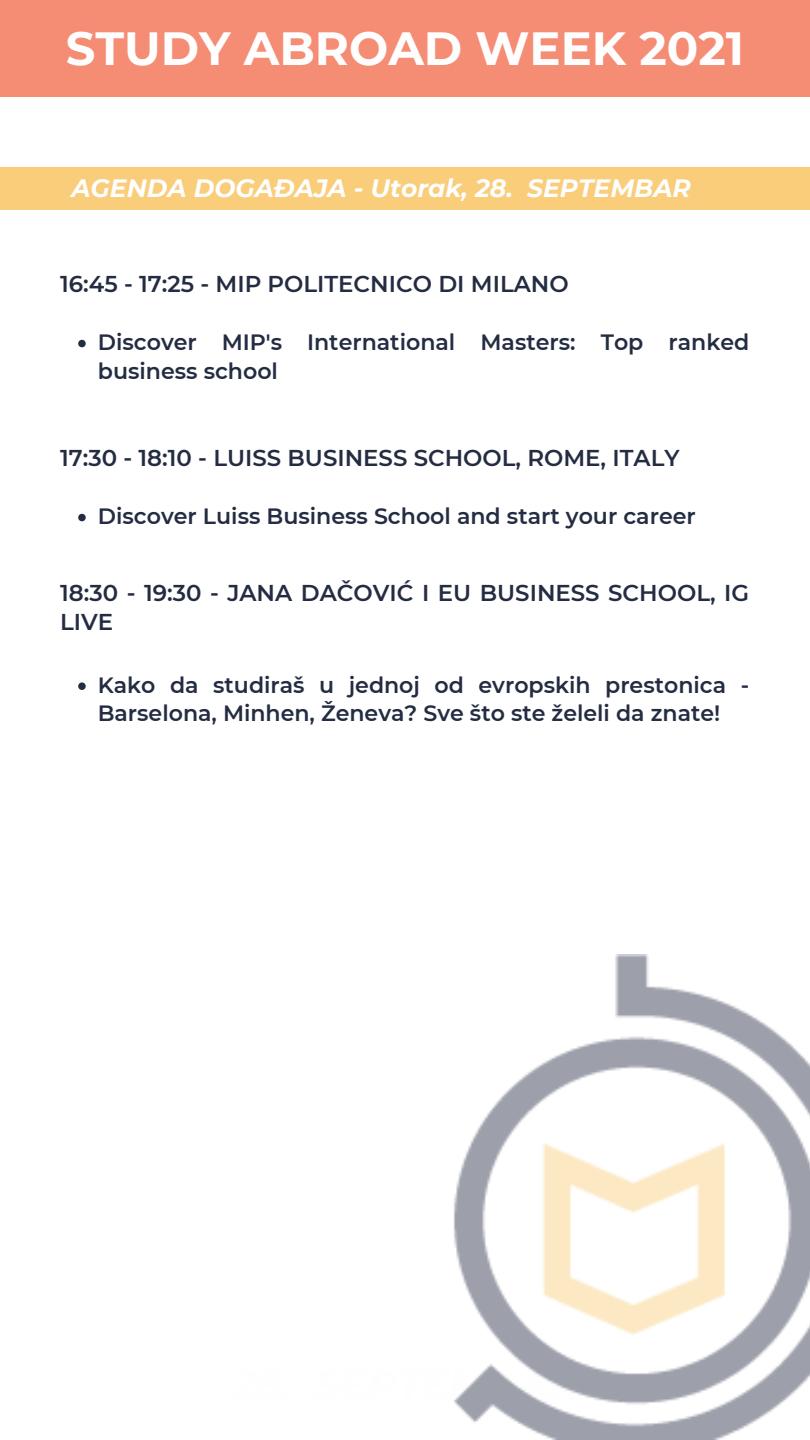
<style>
.page{position:relative;width:810px;height:1440px;background:#fff}
.page>*{position:absolute;margin:0;border:0;box-sizing:border-box;transform-origin:0 0}
.t1{font:700 46.5px "Montserrat";color:#fefefe}
.t2{font:italic 700 25px "Montserrat";color:#fefefe}
.t3{font:600 22.9px/29.2px "Montserrat";color:#242c42}
.t4{font:600 22.1px/28.5px "Montserrat";color:#242c42}
</style>
<div class="page">
<div style="left:0;top:0;width:810px;height:97px;background:#f58c74"></div>
<svg style="left:78px;top:514px;width:8px;height:7px"></svg>
<svg style="left:78px;top:682px;width:8px;height:8px"></svg>
<svg style="left:78px;top:340px;width:8px;height:7px"></svg>
<div style="left:0;top:167px;width:810px;height:43px;background:#f9cd7a"></div>
<img style="left:453px;top:954px;width:357px;height:486px">
<p class="t1" style="left:66px;top:20px;width:680px">STUDY ABROAD WEEK 2021</p>
<p class="t2" style="left:71px;top:173px;width:621px">AGENDA DOGAĐAJA - Utorak, 28. SEPTEMBAR</p>
<p class="t3" style="left:60px;top:269px;width:510px">16:45 - 17:25 - MIP POLITECNICO DI MILANO</p>
<p class="t4" style="left:98px;top:328px;width:653px">Discover MIP's International Masters: Top ranked business school</p>
<p class="t3" style="left:60px;top:443px;width:621px">17:30 - 18:10 - LUISS BUSINESS SCHOOL, ROME, ITALY</p>
<p class="t4" style="left:98px;top:502px;width:600px">Discover Luiss Business School and start your career</p>
<p class="t3" style="left:60px;top:578px;width:690px">18:30 - 19:30 - JANA DAČOVIĆ I EU BUSINESS SCHOOL, IG<br>LIVE</p>
<p class="t4" style="left:98px;top:671px;width:653px">Kako da studiraš u jednoj od evropskih prestonica -<br>Barselona, Minhen, Ženeva? Sve što ste želeli da znate!</p>
</div>
